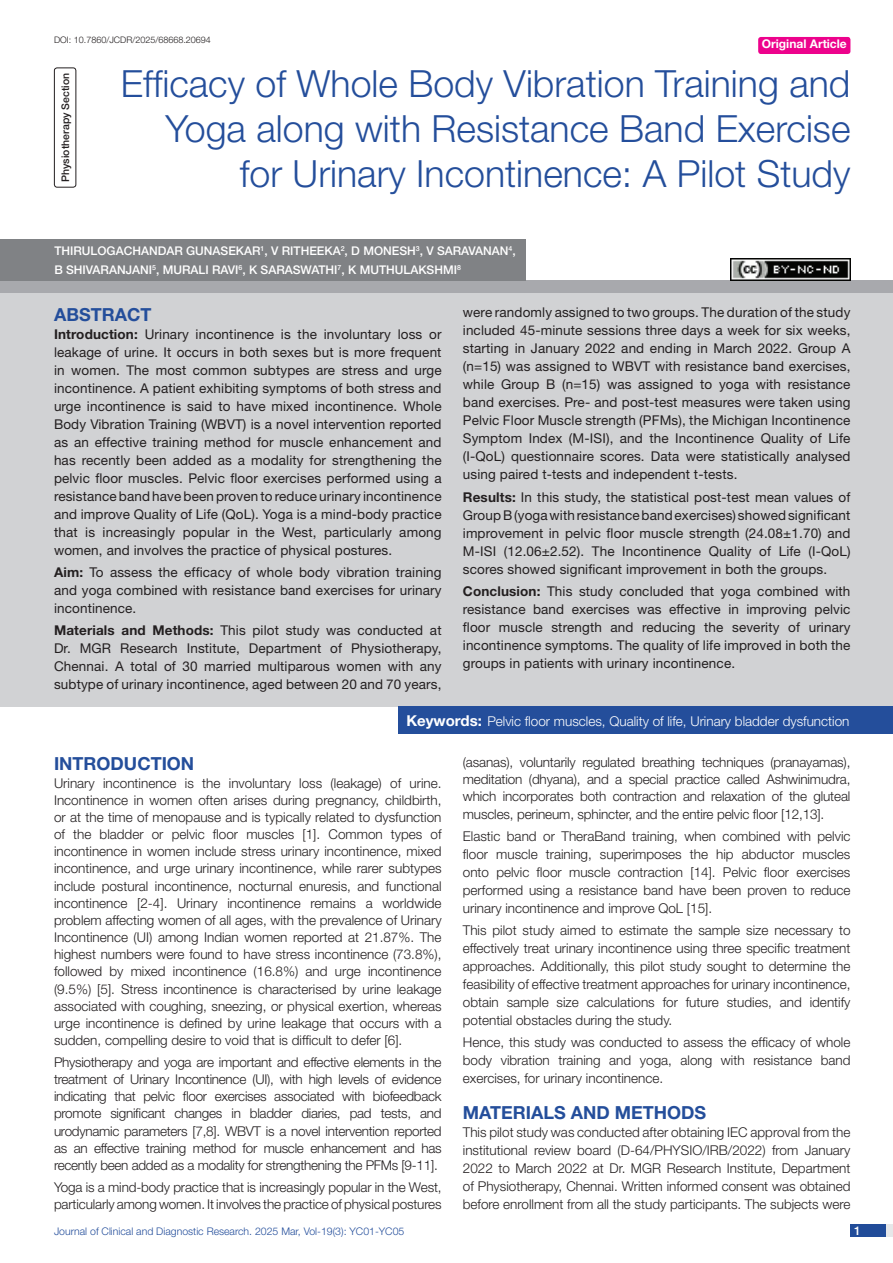
<style>
.page{position:relative;width:893px;height:1263px;background:#fff}
.page>*{position:absolute;margin:0;border:0;box-sizing:border-box;transform-origin:0 0}
.t1{font:300 37.5px/45px "Helvetica Neue";color:#244e9b;text-align:right}
.Heading{font:700 18px "Helvetica Neue";color:#244e9b}
.Abstract_head{font:700 18px "Helvetica Neue";color:#244e9b}
.Body_text{font:300 13.5px/17.1px "Helvetica Neue";color:#231f20;text-align:justify}
.Abstract_Text{font:13.5px/18px "Helvetica Neue";letter-spacing:.01em;color:#231f20;text-align:justify}
.Key_words{font:300 13.5px "Helvetica Neue";color:#fff}
.Author{font:500 12px/18.8px "Helvetica Neue";color:#fff}
.t2{font:700 12px "Helvetica Neue";color:#fff}
.t3{font:300 10.5px "Helvetica Neue";color:#244e9b}
.section{font:500 10.5px "Helvetica Neue";color:#231f20}
.DOI{font:300 9px "Helvetica Neue";color:#231f20}
.s1{font-weight:700}
.s2{font-weight:700;font-size:15px}
</style>
<div class="page">
<div style="left:850px;top:1224px;width:43px;height:13px;background:#e6e7e9"></div>
<div style="left:850px;top:1224px;width:35px;height:13px;background:#214c99"></div>
<div style="left:758px;top:37px;width:92px;height:17px;background:#ed028c;border-radius:3px"></div>
<div style="left:54px;top:68px;width:22px;height:120px;border:1px solid #231f20;border-radius:3px"></div>
<div style="left:0;top:281px;width:893px;height:12px;background:#a8a9ad"></div>
<div style="left:0;top:239px;width:526px;height:42px;background:#808285"></div>
<div style="left:0;top:293px;width:893px;height:413px;background:#d1d2d4"></div>
<div style="left:398px;top:706px;width:495px;height:28px;background:#244e9b"></div>
<img style="left:730px;top:258px;width:120px;height:23px">
<p class="DOI" style="left:54px;top:35px;width:158px">DOI: 10.7860/JCDR/2025/68668.20694</p>
<p class="t2" style="left:762px;top:37px;width:87px">Original Article</p>
<p class="section" style="left:59px;top:182px;width:111px;rotate:-90deg">PHYSIOTHERAPY SECTION</p>
<p class="t1" style="left:121px;top:60px;width:731px">Efficacy of Whole Body Vibration Training and<br>Yoga along with Resistance Band Exercise for Urinary Incontinence: A Pilot Study</p>
<p class="Author" style="left:54px;top:241px;width:463px">THIRULOGACHANDAR GUNASEKAR<sup>1</sup>, V RITHEEKA<sup>2</sup>, D MONESH<sup>3</sup>, V SARAVANAN<sup>4</sup>,<br>B SHIVARANJANI<sup>5</sup>, MURALI RAVI<sup>6</sup>, K SARASWATHI<sup>7</sup>, K MUTHULAKSHMI<sup>8</sup></p>
<p class="Abstract_head" style="left:54px;top:303px;width:99px">ABSTRACT</p>
<p class="Abstract_Text" style="left:54px;top:325px;width:389px"><span class="s1">Introduction:</span> Urinary incontinence is the involuntary loss or leakage of urine. It occurs in both sexes but is more frequent in women. The most common subtypes are stress and urge incontinence. A patient exhibiting symptoms of both stress and urge incontinence is said to have mixed incontinence. Whole Body Vibration Training (WBVT) is a novel intervention reported as an effective training method for muscle enhancement and has recently been added as a modality for strengthening the pelvic floor muscles. Pelvic floor exercises performed using a resistance band have been proven to reduce urinary incontinence and improve Quality of Life (QoL). Yoga is a mind-body practice that is increasingly popular in the West, particularly among women, and involves the practice of physical postures.</p>
<p class="Abstract_Text" style="left:54px;top:563px;width:389px"><span class="s1">Aim:</span> To assess the efficacy of whole body vibration training and yoga combined with resistance band exercises for urinary incontinence.</p>
<p class="Abstract_Text" style="left:54px;top:621px;width:389px"><span class="s1">Materials and Methods:</span> This pilot study was conducted at Dr. MGR Research Institute, Department of Physiotherapy, Chennai. A total of 30 married multiparous women with any subtype of urinary incontinence, aged between 20 and 70 years,</p>
<p class="Abstract_Text" style="left:463px;top:303px;width:389px">were randomly assigned to two groups. The duration of the study included 45-minute sessions three days a week for six weeks, starting in January 2022 and ending in March 2022. Group A (n=15) was assigned to WBVT with resistance band exercises, while Group B (n=15) was assigned to yoga with resistance band exercises. Pre- and post-test measures were taken using Pelvic Floor Muscle strength (PFMs), the Michigan Incontinence Symptom Index (M-ISI), and the Incontinence Quality of Life (I-QoL) questionnaire scores. Data were statistically analysed using paired t-tests and independent t-tests.</p>
<p class="Abstract_Text" style="left:463px;top:488px;width:389px"><span class="s1">Results:</span> In this study, the statistical post-test mean values of Group B (yoga with resistance band exercises) showed significant improvement in pelvic floor muscle strength (24.08±1.70) and M-ISI (12.06±2.52). The Incontinence Quality of Life (I-QoL) scores showed significant improvement in both the groups.</p>
<p class="Abstract_Text" style="left:463px;top:582px;width:389px"><span class="s1">Conclusion:</span> This study concluded that yoga combined with resistance band exercises was effective in improving pelvic floor muscle strength and reducing the severity of urinary incontinence symptoms. The quality of life improved in both the groups in patients with urinary incontinence.</p>
<p class="Key_words" style="left:406px;top:713px;width:445px"><span class="s2">Keywords:</span> Pelvic floor muscles, Quality of life, Urinary bladder dysfunction</p>
<p class="Heading" style="left:54px;top:753px;width:142px">INTRODUCTION</p>
<p class="Body_text" style="left:54px;top:774px;width:389px">Urinary incontinence is the involuntary loss (leakage) of urine.<br>Incontinence in women often arises during pregnancy, childbirth, or at the time of menopause and is typically related to dysfunction of the bladder or pelvic floor muscles [1]. Common types of incontinence in women include stress urinary incontinence, mixed incontinence, and urge urinary incontinence, while rarer subtypes include postural incontinence, nocturnal enuresis, and functional incontinence [2-4]. Urinary incontinence remains a worldwide problem affecting women of all ages, with the prevalence of Urinary Incontinence (UI) among Indian women reported at 21.87%. The highest numbers were found to have stress incontinence (73.8%), followed by mixed incontinence (16.8%) and urge incontinence (9.5%) [5]. Stress incontinence is characterised by urine leakage associated with coughing, sneezing, or physical exertion, whereas urge incontinence is defined by urine leakage that occurs with a sudden, compelling desire to void that is difficult to defer [6].</p>
<p class="Body_text" style="left:54px;top:1053px;width:389px">Physiotherapy and yoga are important and effective elements in the treatment of Urinary Incontinence (UI), with high levels of evidence indicating that pelvic floor exercises associated with biofeedback promote significant changes in bladder diaries, pad tests, and urodynamic parameters [7,8]. WBVT is a novel intervention reported as an effective training method for muscle enhancement and has recently been added as a modality for strengthening the PFMs [9-11].</p>
<p class="Body_text" style="left:54px;top:1178px;width:389px">Yoga is a mind-body practice that is increasingly popular in the West, particularly among women. It involves the practice of physical postures</p>
<p class="Body_text" style="left:463px;top:753px;width:389px">(asanas), voluntarily regulated breathing techniques (pranayamas), meditation (dhyana), and a special practice called Ashwinimudra, which incorporates both contraction and relaxation of the gluteal muscles, perineum, sphincter, and the entire pelvic floor [12,13].</p>
<p class="Body_text" style="left:463px;top:827px;width:389px;line-height:18px">Elastic band or TheraBand training, when combined with pelvic floor muscle training, superimposes the hip abductor muscles onto pelvic floor muscle contraction [14]. Pelvic floor exercises performed using a resistance band have been proven to reduce urinary incontinence and improve QoL [15].</p>
<p class="Body_text" style="left:463px;top:921px;width:389px;line-height:18px">This pilot study aimed to estimate the sample size necessary to effectively treat urinary incontinence using three specific treatment approaches. Additionally, this pilot study sought to determine the feasibility of effective treatment approaches for urinary incontinence, obtain sample size calculations for future studies, and identify potential obstacles during the study.</p>
<p class="Body_text" style="left:463px;top:1033px;width:389px;line-height:18px">Hence, this study was conducted to assess the efficacy of whole body vibration training and yoga, along with resistance band exercises, for urinary incontinence.</p>
<p class="Heading" style="left:463px;top:1101px;width:245px">MATERIALS AND METHODS</p>
<p class="Body_text" style="left:463px;top:1123px;width:389px;line-height:18px">This pilot study was conducted after obtaining IEC approval from the institutional review board (D-64/PHYSIO/IRB/2022) from January 2022 to March 2022 at Dr. MGR Research Institute, Department of Physiotherapy, Chennai. Written informed consent was obtained before enrollment from all the study participants. The subjects were</p>
<p class="t3" style="left:54px;top:1225px;width:352px">Journal of Clinical and Diagnostic Research. 2025 Mar, Vol-19(3): YC01-YC05</p>
<p class="Author" style="left:854px;top:1221px;width:8px">1</p>
</div>
